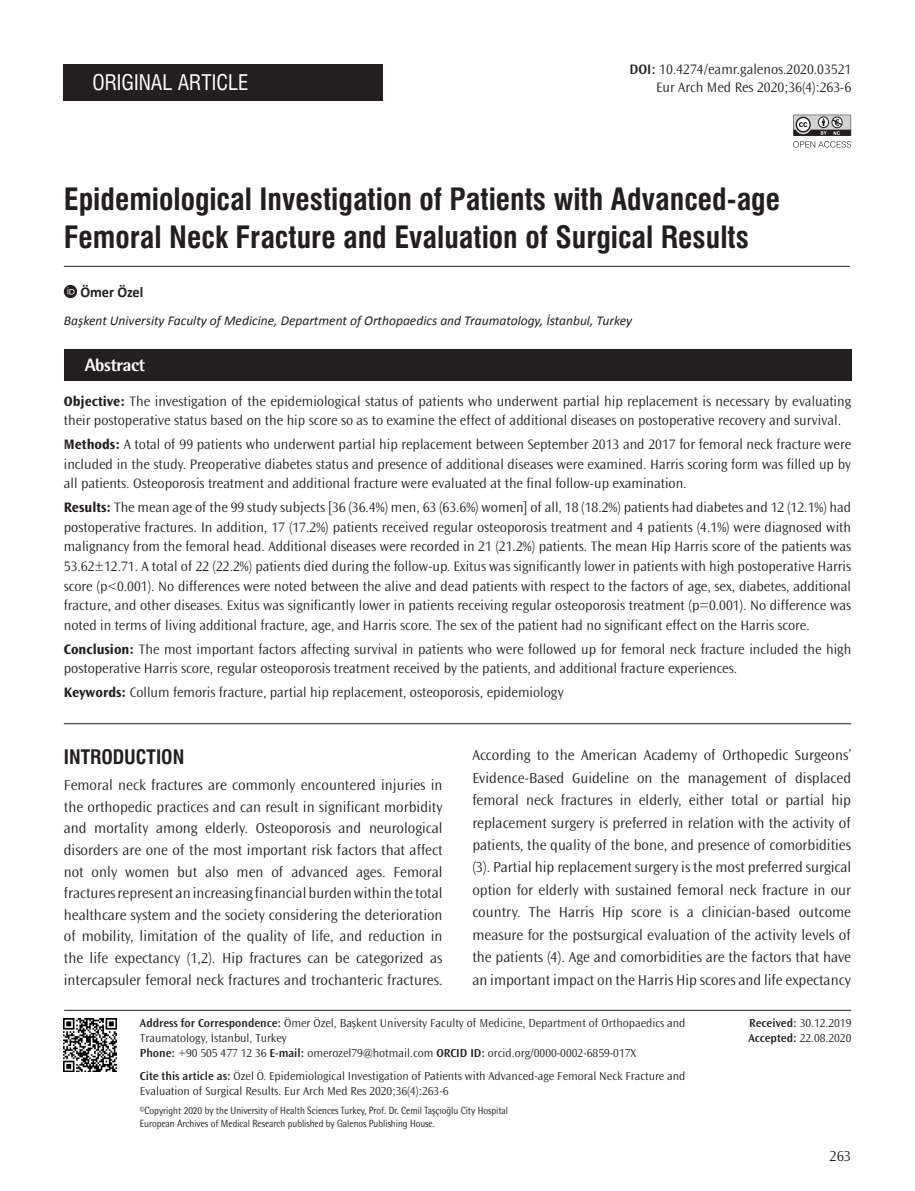
<style>
.page{position:relative;width:915px;height:1191px;background:#fff}
.page>*{position:absolute;margin:0;border:0;box-sizing:border-box;transform-origin:0 0}
.BASLIK{font:30px/38.7px "Swiss Condensed Bold Tr";color:#231f20}
.BASLIK-2{font:21px "Swiss Condensed Tr";color:#fff}
.ARA_BASLIK{font:19.5px "Swiss Condensed Bold Tr";color:#231f20}
.t1{font:800 18px "Rotis Semi Sans Std";letter-spacing:-.025em;color:#fff}
.YAZI{font:300 15px/22.4px "Ocean Sans Std";color:#231f20;text-align:justify}
.YAZARLAR{font:700 15px "Calibri";color:#231f20;scale:.96 1}
.OZET{font:300 14.25px/19.6px "Ocean Sans Std";color:#231f20}
.SAYFA_NO{font:300 14.25px "Ocean Sans Std";color:#231f20}
.KURUM{font:italic 13.5px "Calibri";color:#231f20}
.YAZI-2{font:300 12px/15px "Ocean Sans Std";color:#231f20}
.CİTE_AS{font:300 12px/15px "Ocean Sans Std";color:#231f20}
.t2{font:10.5px "Rotis Semi Sans Std";letter-spacing:-.005em;color:#231f20;scale:.9 1}
.s1{font-weight:600}
.s2{font-weight:700}
</style>
<div class="page">
<div style="left:64px;top:349px;width:786px;height:31px;background:#231f20"></div>
<svg style="left:64px;top:285px;width:13px;height:13px"></svg>
<svg style="left:67px;top:287px;width:8px;height:7px"></svg>
<hr style="left:64px;top:266px;width:785px;height:1px;background:#231f20">
<div style="left:63px;top:64px;width:319px;height:37px;background:#231f20"></div>
<hr style="left:64px;top:1010px;width:786px;height:1px;background:#231f20">
<hr style="left:64px;top:723px;width:786px;height:1px;background:#231f20">
<svg style="left:793px;top:115px;width:57px;height:33px"></svg>
<img style="left:63px;top:1018px;width:54px;height:54px">
<p class="BASLIK-2" style="left:92px;top:70px;width:158px">ORIGINAL ARTICLE</p>
<p class="OZET" style="left:629px;top:60px;width:223px"><span class="s1">DOI:</span> 10.4274/eamr.galenos.2020.03521</p>
<p class="SAYFA_NO" style="left:655px;top:80px;width:196px">Eur Arch Med Res 2020;36(4):263-6</p>
<p class="BASLIK" style="left:64px;top:180px;width:717px">Epidemiological Investigation of Patients with Advanced-age<br>Femoral Neck Fracture and Evaluation of Surgical Results</p>
<p class="YAZARLAR" style="left:80px;top:282px;width:67px">Ömer Özel</p>
<p class="KURUM" style="left:64px;top:312px;width:569px">Başkent University Faculty of Medicine, Department of Orthopaedics and Traumatology, İstanbul, Turkey</p>
<p class="t1" style="left:85px;top:353px;width:62px">Abstract</p>
<p class="OZET" style="left:64px;top:391px;width:788px"><span class="s2">Objective:</span> The investigation of the epidemiological status of patients who underwent partial hip replacement is necessary by evaluating their postoperative status based on the hip score so as to examine the effect of additional diseases on postoperative recovery and survival.</p>
<p class="OZET" style="left:64px;top:435px;width:788px;text-align:justify"><span class="s2">Methods:</span> A total of 99 patients who underwent partial hip replacement between September 2013 and 2017 for femoral neck fracture were included in the study. Preoperative diabetes status and presence of additional diseases were examined. Harris scoring form was filled up by all patients. Osteoporosis treatment and additional fracture were evaluated at the final follow-up examination.</p>
<p class="OZET" style="left:64px;top:498px;width:788px;text-align:justify"><span class="s2">Results:</span> The mean age of the 99 study subjects [36 (36.4%) men, 63 (63.6%) women] of all, 18 (18.2%) patients had diabetes and 12 (12.1%) had postoperative fractures. In addition, 17 (17.2%) patients received regular osteoporosis treatment and 4 patients (4.1%) were diagnosed with malignancy from the femoral head. Additional diseases were recorded in 21 (21.2%) patients. The mean Hip Harris score of the patients was 53.62±12.71. A total of 22 (22.2%) patients died during the follow-up. Exitus was significantly lower in patients with high postoperative Harris score (p&lt;0.001). No differences were noted between the alive and dead patients with respect to the factors of age, sex, diabetes, additional fracture, and other diseases. Exitus was significantly lower in patients receiving regular osteoporosis treatment (p=0.001). No difference was noted in terms of living additional fracture, age, and Harris score. The sex of the patient had no significant effect on the Harris score.</p>
<p class="OZET" style="left:64px;top:639px;width:788px"><span class="s2">Conclusion:</span> The most important factors affecting survival in patients who were followed up for femoral neck fracture included the high postoperative Harris score, regular osteoporosis treatment received by the patients, and additional fracture experiences.</p>
<p class="OZET" style="left:64px;top:682px;width:501px"><span class="s2">Keywords:</span> Collum femoris fracture, partial hip replacement, osteoporosis, epidemiology</p>
<p class="ARA_BASLIK" style="left:64px;top:745px;width:122px">INTRODUCTION</p>
<p class="YAZI" style="left:64px;top:774px;width:380px;line-height:21.6px">Femoral neck fractures are commonly encountered injuries in the orthopedic practices and can result in significant morbidity and mortality among elderly. Osteoporosis and neurological disorders are one of the most important risk factors that affect not only women but also men of advanced ages. Femoral fractures represent an increasing financial burden within the total healthcare system and the society considering the deterioration of mobility, limitation of the quality of life, and reduction in the life expectancy (1,2). Hip fractures can be categorized as intercapsuler femoral neck fractures and trochanteric fractures.</p>
<p class="YAZI" style="left:472px;top:744px;width:380px">According to the American Academy of Orthopedic Surgeons’ Evidence-Based Guideline on the management of displaced femoral neck fractures in elderly, either total or partial hip replacement surgery is preferred in relation with the activity of patients, the quality of the bone, and presence of comorbidities (3). Partial hip replacement surgery is the most preferred surgical option for elderly with sustained femoral neck fracture in our country. The Harris Hip score is a clinician-based outcome measure for the postsurgical evaluation of the activity levels of the patients (4). Age and comorbidities are the factors that have an important impact on the Harris Hip scores and life expectancy</p>
<p class="YAZI-2" style="left:140px;top:1016px;width:547px"><span class="s1">Address for Correspondence:</span> Ömer Özel, Başkent University Faculty of Medicine, Department of Orthopaedics and<br>Traumatology, İstanbul, Turkey</p>
<p class="YAZI-2" style="left:140px;top:1046px;width:497px"><span class="s1">Phone:</span> +90 505 477 12 36 <span class="s1">E-mail:</span> omerozel79@hotmail.com <span class="s1">ORCID ID:</span> orcid.org/0000-0002-6859-017X</p>
<p class="CİTE_AS" style="left:140px;top:1068px;width:547px"><span class="s1">Cite this article as:</span> Özel Ö. Epidemiological Investigation of Patients with Advanced-age Femoral Neck Fracture and<br>Evaluation of Surgical Results. Eur Arch Med Res 2020;36(4):263-6</p>
<p class="t2" style="left:140px;top:1104px;width:410px">©Copyright 2020 by the University of Health Sciences Turkey, Prof. Dr. Cemil Taşçıoğlu City Hospital</p>
<p class="t2" style="left:140px;top:1117px;width:329px">European Archives of Medical Research published by Galenos Publishing House.</p>
<p class="YAZI-2" style="left:749px;top:1016px;width:104px"><span class="s1">Received:</span> 30.12.2019</p>
<p class="YAZI-2" style="left:748px;top:1031px;width:105px"><span class="s1">Accepted:</span> 22.08.2020</p>
<p class="YAZI" style="left:829px;top:1145px;width:23px">263</p>
</div>
